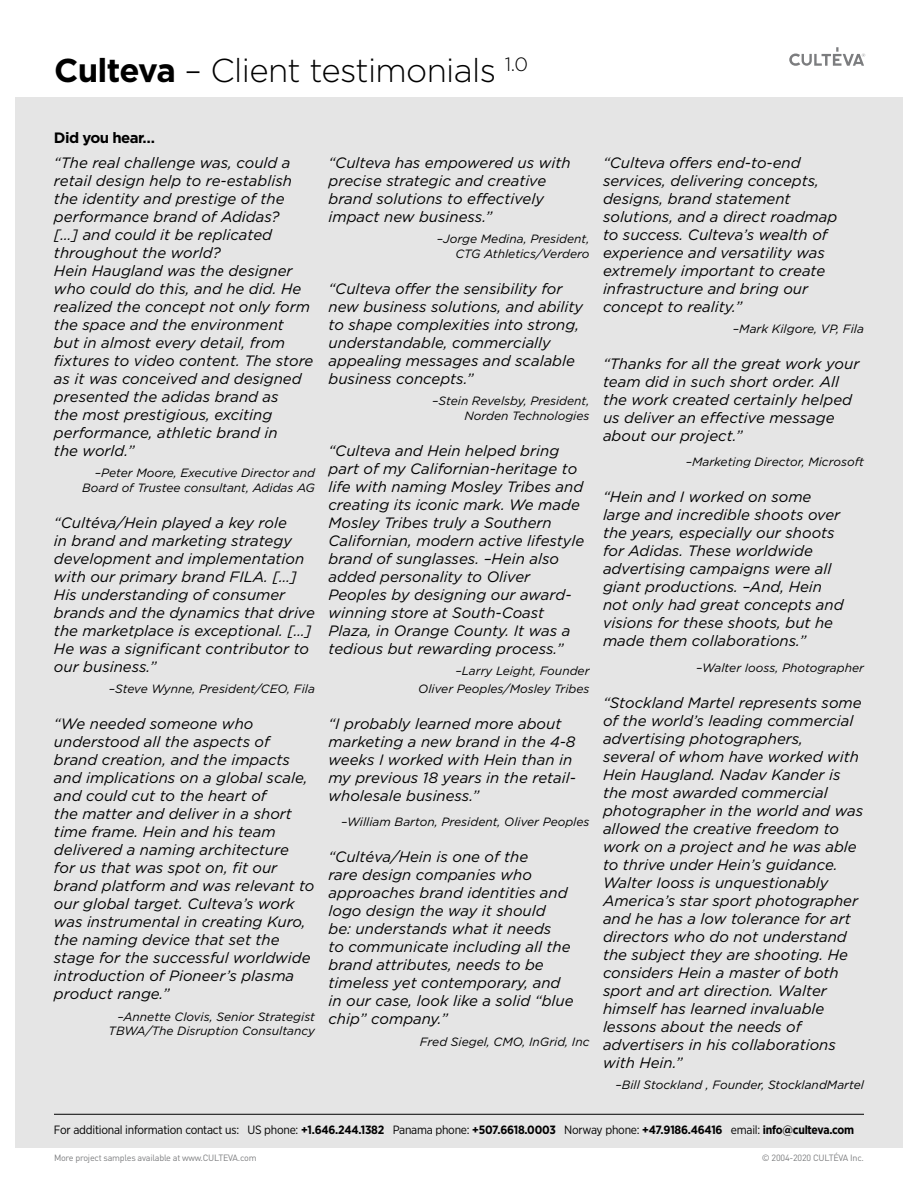
<style>
.page{position:relative;width:918px;height:1188px;background:#fff}
.page>*{position:absolute;margin:0;border:0;box-sizing:border-box;transform-origin:0 0}
.t1{font:300 33px "Gotham";letter-spacing:-.02em;color:#000}
.t2{font:italic 15px/18px "Gotham";color:#000}
.t3{font:700 15px "Gotham";letter-spacing:-.04em;color:#000}
.t4{font:italic 12px/14.4px "Gotham";color:#000;text-align:right}
.t5{font:12px "Gotham Narrow";letter-spacing:-.02em;color:#000}
.t6{font:9px "DIN";letter-spacing:-.025em;color:#7c7d7f}
.s1{font-weight:700}
</style>
<div class="page">
<div style="left:15px;top:98px;width:888px;height:1050px;background:#e5e5e5"></div>
<svg style="left:789px;top:47px;width:76px;height:19px"></svg>
<hr style="left:54px;top:1114px;width:810px;height:1px;background:#000">
<h1 class="t1" style="left:54px;top:52px;width:476px"><span class="s1">Culteva</span> – Client testimonials <sup>1.0</sup></h1>
<p class="t3" style="left:54px;top:129px;width:102px">Did you hear…</p>
<p class="t2" style="left:54px;top:153px;width:261px">“The real challenge was, could a retail design help to re-establish the identity and prestige of the performance brand of Adidas?<br>[…] and could it be replicated throughout the world?<br>Hein Haugland was the designer who could do this, and he did. He realized the concept not only form the space and the environment<br>but in almost every detail, from fixtures to video content. The store as it was conceived and designed presented the adidas brand as<br>the most prestigious, exciting performance, athletic brand in<br>the world.”</p>
<p class="t4" style="left:82px;top:466px;width:234px">–Peter Moore, Executive Director and<br>Board of Trustee consultant, Adidas AG</p>
<p class="t2" style="left:54px;top:513px;width:263px">“Cultéva/Hein played a key role<br>in brand and marketing strategy development and implementation with our primary brand FILA. […]<br>His understanding of consumer brands and the dynamics that drive the marketplace is exceptional. […]<br>He was a significant contributor to our business.”</p>
<p class="t4" style="left:109px;top:682px;width:208px">–Steve Wynne, President/CEO, Fila</p>
<p class="t2" style="left:54px;top:715px;width:262px">“We needed someone who understood all the aspects of brand creation, and the impacts and implications on a global scale, and could cut to the heart of<br>the matter and deliver in a short time frame. Hein and his team delivered a naming architecture<br>for us that was spot on, fit our brand platform and was relevant to our global target. Culteva’s work was instrumental in creating Kuro, the naming device that set the stage for the successful worldwide introduction of Pioneer’s plasma product range.”</p>
<p class="t4" style="left:109px;top:1009px;width:208px">–Annette Clovis, Senior Strategist<br>TBWA/The Disruption Consultancy</p>
<p class="t2" style="left:328px;top:153px;width:244px">“Culteva has empowered us with precise strategic and creative brand solutions to effectively impact new business.”</p>
<p class="t4" style="left:437px;top:232px;width:154px">–Jorge Medina, President,<br>CTG Athletics/Verdero</p>
<p class="t2" style="left:328px;top:279px;width:256px">“Culteva offer the sensibility for new business solutions, and ability to shape complexities into strong, understandable, commercially appealing messages and scalable business concepts.”</p>
<p class="t4" style="left:432px;top:394px;width:159px">–Stein Revelsby, President,<br>Norden Technologies</p>
<p class="t2" style="left:328px;top:441px;width:257px">“Culteva and Hein helped bring part of my Californian-heritage to life with naming Mosley Tribes and creating its iconic mark. We made<br>Mosley Tribes truly a Southern<br>Californian, modern active lifestyle brand of sunglasses. –Hein also added personality to Oliver<br>Peoples by designing our award&shy;winning store at South-Coast<br>Plaza, in Orange County. It was a tedious but rewarding process.”</p>
<p class="t4" style="left:418px;top:662px;width:173px;line-height:18px">–Larry Leight, Founder<br>Oliver Peoples/Mosley Tribes</p>
<p class="t2" style="left:328px;top:715px;width:249px">“I probably learned more about marketing a new brand in the 4-8 weeks I worked with Hein than in my previous 18 years in the retail&shy;wholesale business.”</p>
<p class="t4" style="left:341px;top:815px;width:250px">–William Barton, President, Oliver Peoples</p>
<p class="t2" style="left:328px;top:848px;width:247px">“Cultéva/Hein is one of the<br>rare design companies who approaches brand identities and logo design the way it should<br>be: understands what it needs<br>to communicate including all the brand attributes, needs to be timeless yet contemporary, and in our case, look like a solid “blue chip” company.”</p>
<p class="t4" style="left:420px;top:1035px;width:171px">Fred Siegel, CMO, InGrid, Inc</p>
<p class="t2" style="left:603px;top:153px;width:236px">“Culteva offers end-to-end services, delivering concepts, designs, brand statement solutions, and a direct roadmap to success. Culteva’s wealth of experience and versatility was extremely important to create infrastructure and bring our concept to reality.”</p>
<p class="t4" style="left:733px;top:322px;width:133px">–Mark Kilgore, VP, Fila</p>
<p class="t2" style="left:603px;top:355px;width:258px">“Thanks for all the great work your team did in such short order. All the work created certainly helped us deliver an effective message about our project.”</p>
<p class="t4" style="left:686px;top:455px;width:180px">–Marketing Director, Microsoft</p>
<p class="t2" style="left:603px;top:488px;width:242px">“Hein and I worked on some large and incredible shoots over the years, especially our shoots for Adidas. These worldwide advertising campaigns were all giant productions. –And, Hein not only had great concepts and visions for these shoots, but he made them collaborations.”</p>
<p class="t4" style="left:696px;top:660px;width:169px">–Walter Iooss, Photographer</p>
<p class="t2" style="left:603px;top:693px;width:262px">“Stockland Martel represents some of the world’s leading commercial advertising photographers,<br>several of whom have worked with<br>Hein Haugland. Nadav Kander is the most awarded commercial photographer in the world and was allowed the creative freedom to work on a project and he was able to thrive under Hein’s guidance.<br>Walter Iooss is unquestionably<br>America’s star sport photographer and he has a low tolerance for art directors who do not understand the subject they are shooting. He considers Hein a master of both sport and art direction. Walter himself has learned invaluable lessons about the needs of advertisers in his collaborations with Hein.”</p>
<p class="t4" style="left:615px;top:1078px;width:250px">–Bill Stockland , Founder, StocklandMartel</p>
<p class="t5" style="left:54px;top:1122px;width:802px">For additional information contact us: US phone: <span class="s1">+1.646.244.1382</span> Panama phone: <span class="s1">+507.6618.0003</span> Norway phone: <span class="s1">+47.9186.46416</span> email: <span class="s1">info@culteva.com</span></p>
<p class="t6" style="left:54px;top:1152px;width:204px">More project samples available at www.CULTEVA.com</p>
<p class="t6" style="left:762px;top:1152px;width:104px">© 2004-2020 CULTÉVA Inc.</p>
</div>
